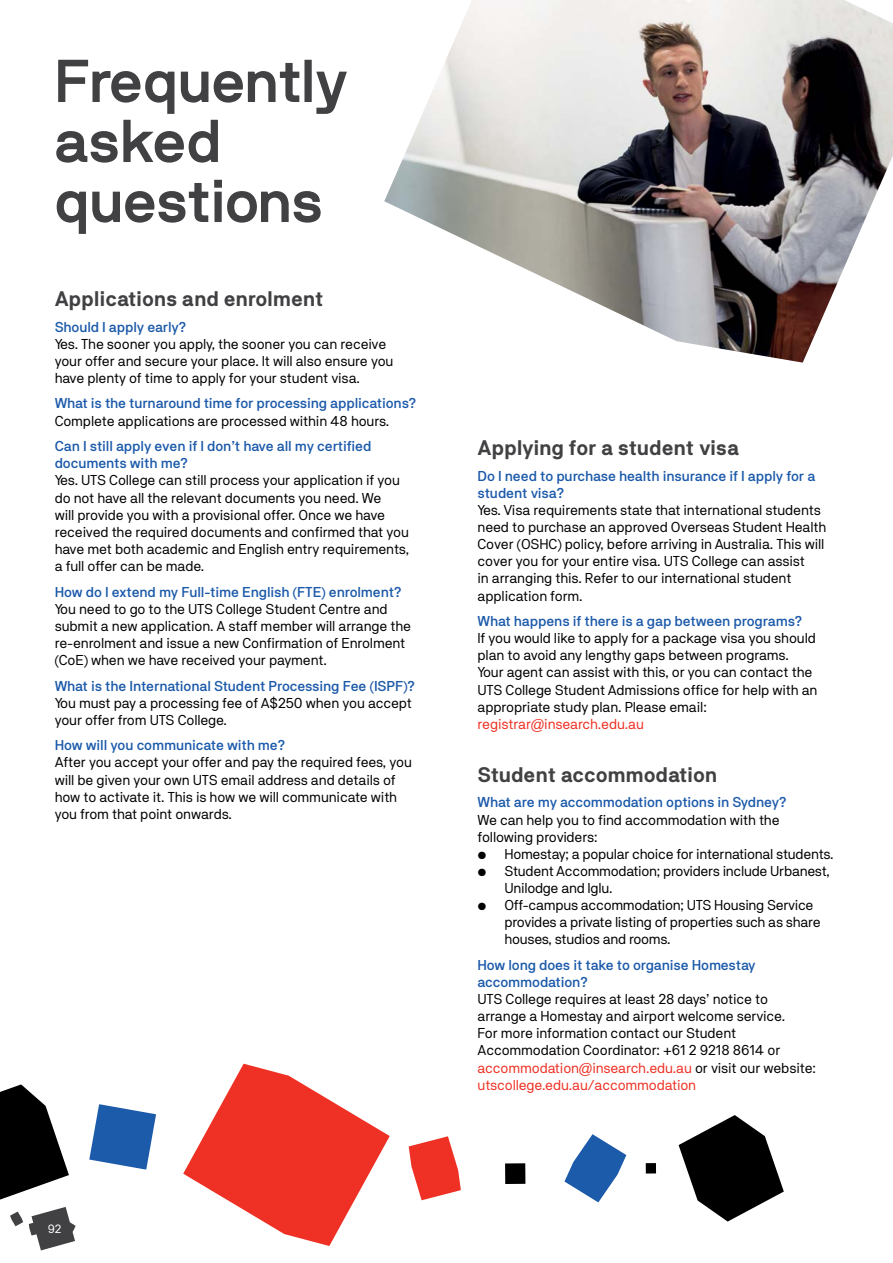
<style>
.page{position:relative;width:893px;height:1263px;background:#fff}
.page>*{position:absolute;margin:0;border:0;box-sizing:border-box;transform-origin:0 0}
.t1{font:700 60px/60px "NB International Pro";letter-spacing:-.015em;color:#414042}
.t2{font:700 21px "NB Akademie Std";letter-spacing:-.01em;color:#414042}
.t3{font:14.25px/17.1px "NB Akademie Std";letter-spacing:-.01em;color:#000}
.t4{font:500 14.25px/17.1px "NB Akademie Std";letter-spacing:-.01em;color:#1c5aaa}
.t5{font:14.25px "NB Akademie Std";letter-spacing:-.01em;color:#ee3124}
.t6{font:12px "NB Akademie Std";color:#fff}
.s1{color:#ee3124}
</style>
<div class="page">
<svg style="left:646px;top:1163px;width:10px;height:10px"></svg>
<svg style="left:409px;top:1136px;width:52px;height:64px"></svg>
<svg style="left:679px;top:1115px;width:105px;height:106px"></svg>
<svg style="left:89px;top:1104px;width:67px;height:65px"></svg>
<svg style="left:0;top:1084px;width:69px;height:115px"></svg>
<svg style="left:183px;top:1064px;width:207px;height:182px"></svg>
<svg style="left:564px;top:1134px;width:62px;height:68px"></svg>
<svg style="left:505px;top:1163px;width:20px;height:21px"></svg>
<img style="left:384px;top:0;width:509px;height:363px">
<svg style="left:10px;top:1211px;width:13px;height:15px"></svg>
<svg style="left:29px;top:1207px;width:47px;height:43px"></svg>
<h1 class="t1" style="left:55px;top:50px;width:296px">Frequently asked questions</h1>
<h2 class="t2" style="left:55px;top:287px;width:270px">Applications and enrolment</h2>
<p class="t4" style="left:55px;top:318px;width:133px">Should I apply early?</p>
<p class="t3" style="left:55px;top:335px;width:340px">Yes. The sooner you apply, the sooner you can receive your offer and secure your place. It will also ensure you have plenty of time to apply for your student visa.</p>
<p class="t4" style="left:55px;top:395px;width:363px">What is the turnaround time for processing applications?</p>
<p class="t3" style="left:55px;top:412px;width:336px">Complete applications are processed within 48 hours.</p>
<p class="t4" style="left:55px;top:438px;width:318px">Can I still apply even if I don’t have all my certified documents with me?</p>
<p class="t3" style="left:55px;top:472px;width:356px">Yes. UTS College can still process your application if you do not have all the relevant documents you need. We<br>will provide you with a provisional offer. Once we have received the required documents and confirmed that you have met both academic and English entry requirements, a full offer can be made.</p>
<p class="t4" style="left:55px;top:583px;width:348px">How do I extend my Full-time English (FTE) enrolment?</p>
<p class="t3" style="left:55px;top:600px;width:358px">You need to go to the UTS College Student Centre and submit a new application. A staff member will arrange the re-enrolment and issue a new Confirmation of Enrolment (CoE) when we have received your payment.</p>
<p class="t4" style="left:55px;top:677px;width:362px">What is the International Student Processing Fee (ISPF)?</p>
<p class="t3" style="left:55px;top:694px;width:359px">You must pay a processing fee of A$250 when you accept your offer from UTS College.</p>
<p class="t4" style="left:55px;top:737px;width:232px">How will you communicate with me?</p>
<p class="t3" style="left:55px;top:754px;width:359px">After you accept your offer and pay the required fees, you will be given your own UTS email address and details of how to activate it. This is how we will communicate with you from that point onwards.</p>
<p class="t6" style="left:48px;top:1221px;width:15px">92</p>
<h2 class="t2" style="left:477px;top:436px;width:263px">Applying for a student visa</h2>
<p class="t4" style="left:477px;top:467px;width:339px">Do I need to purchase health insurance if I apply for a student visa?</p>
<p class="t3" style="left:477px;top:501px;width:350px">Yes. Visa requirements state that international students need to purchase an approved Overseas Student Health Cover (OSHC) policy, before arriving in Australia. This will cover you for your entire visa. UTS College can assist<br>in arranging this. Refer to our international student application form.</p>
<p class="t4" style="left:477px;top:613px;width:326px">What happens if there is a gap between programs?</p>
<p class="t3" style="left:477px;top:630px;width:341px">If you would like to apply for a package visa you should plan to avoid any lengthy gaps between programs.<br>Your agent can assist with this, or you can contact the UTS College Student Admissions office for help with an appropriate study plan. Please email:</p>
<p class="t5" style="left:477px;top:715px;width:168px">registrar@insearch.edu.au</p>
<h2 class="t2" style="left:477px;top:763px;width:241px">Student accommodation</h2>
<p class="t4" style="left:477px;top:794px;width:310px">What are my accommodation options in Sydney?</p>
<p class="t3" style="left:477px;top:811px;width:304px">We can help you to find accommodation with the following providers:</p>
<p class="t3" style="left:477px;top:845px;width:358px">• Homestay; a popular choice for international students.</p>
<p class="t3" style="left:504px;top:862px;width:327px;text-indent:-27px">• Student Accommodation; providers include Urbanest,<br>Unilodge and Iglu.</p>
<p class="t3" style="left:504px;top:896px;width:318px;text-indent:-27px">• Off-campus accommodation; UTS Housing Service provides a private listing of properties such as share houses, studios and rooms.</p>
<p class="t4" style="left:477px;top:956px;width:280px">How long does it take to organise Homestay accommodation?</p>
<p class="t3" style="left:477px;top:990px;width:340px">UTS College requires at least 28 days’ notice to arrange a Homestay and airport welcome service.<br>For more information contact our Student Accommodation Coordinator: +61 2 9218 8614 or <span class="s1">accommodation@insearch.edu.au</span> or visit our website: <span class="s1">utscollege.edu.au/accommodation</span></p>
</div>
